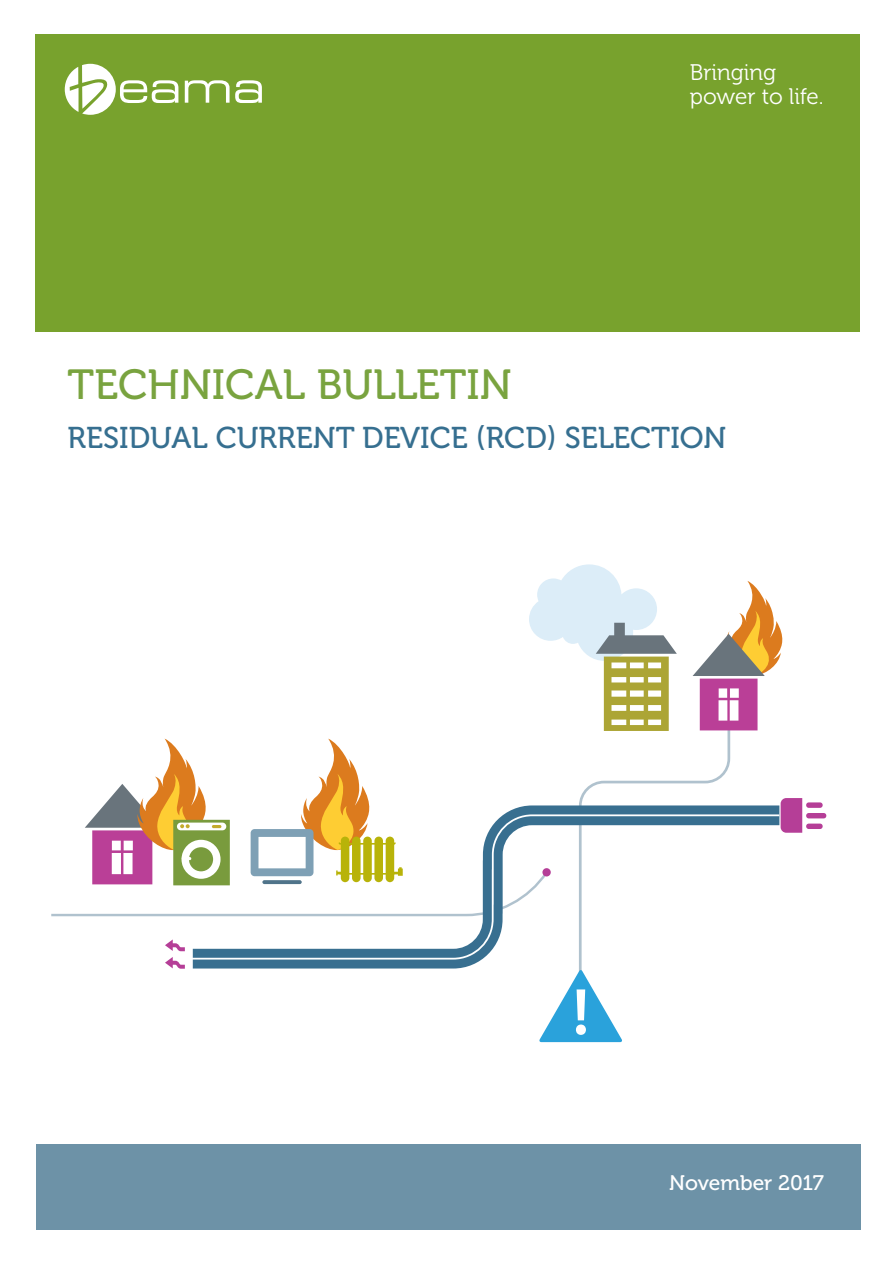
<style>
.page{position:relative;width:893px;height:1263px;background:#fff}
.page>*{position:absolute;margin:0;border:0;box-sizing:border-box;transform-origin:0 0}
.t1{font:42px "Museo 500";color:#79a33f}
.t2{font:30px "Museo 500";color:#366f90}
.t3{font:22.5px/24px "Museo 300";color:#fff}
.t4{font:21px "Museo 500";letter-spacing:-.005em;color:#fff}
</style>
<div class="page">
<div style="left:36px;top:1144px;width:825px;height:85px;background:#6d92a7"></div>
<div style="left:35px;top:34px;width:825px;height:298px;background:#78a22d"></div>
<svg style="left:185px;top:80px;width:77px;height:23px"></svg>
<svg style="left:65px;top:64px;width:113px;height:51px"></svg>
<div style="left:806px;top:823px;width:17px;height:6px;background:#b53e97;border-radius:3px"></div>
<div style="left:806px;top:813px;width:20px;height:5px;background:#b53e97;border-radius:3px"></div>
<div style="left:806px;top:802px;width:17px;height:6px;background:#b53e97;border-radius:3px"></div>
<svg style="left:51px;top:564px;width:751px;height:478px"></svg>
<p class="t3" style="left:690px;top:62px;width:135px">Bringing power to life.</p>
<h1 class="t1" style="left:68px;top:370px;width:446px">TECHNICAL BULLETIN</h1>
<p class="t2" style="left:68px;top:426px;width:660px">RESIDUAL CURRENT DEVICE (RCD) SELECTION</p>
<p class="t4" style="left:669px;top:1175px;width:156px">November 2017</p>
</div>
